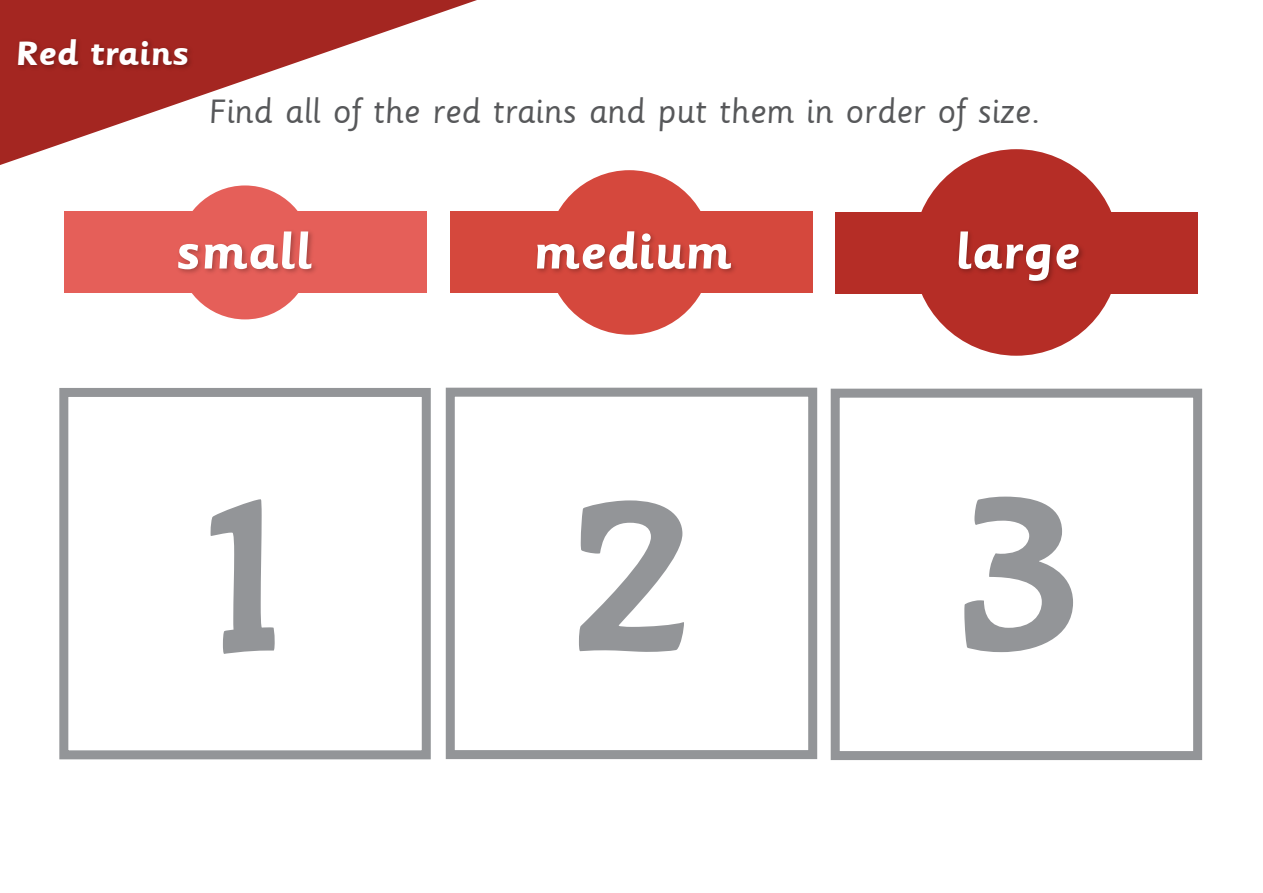
<style>
.page{position:relative;width:1263px;height:893px;background:#fff}
.page>*{position:absolute;margin:0;border:0;box-sizing:border-box;transform-origin:0 0}
.t1{font:225px "Bubblegum Sans";color:#939598}
.t2{font:700 54px "Sassoon Primary Type";color:#fff}
.t3{font:37.5px "Sassoon Primary Type";color:#57585a}
.t4{font:700 37.5px "Sassoon Primary Type";color:#fff}
</style>
<div class="page">
<div style="left:178px;top:185px;width:134px;height:134px;background:#e55f59;border-radius:50%"></div>
<div style="left:547px;top:170px;width:165px;height:165px;background:#d5483d;border-radius:50%"></div>
<div style="left:913px;top:149px;width:206px;height:207px;background:#b52d26;border-radius:50%"></div>
<div style="left:59px;top:388px;width:372px;height:371px;background:#fff;border:9px solid #939598"></div>
<div style="left:446px;top:388px;width:371px;height:371px;background:#fff;border:9px solid #939598"></div>
<div style="left:831px;top:389px;width:371px;height:371px;background:#fff;border:9px solid #939598"></div>
<div style="left:64px;top:212px;width:362px;height:81px;background:#e55f59"></div>
<div style="left:450px;top:212px;width:363px;height:81px;background:#d5483d"></div>
<div style="left:835px;top:212px;width:363px;height:81px;background:#b52d26"></div>
<img style="left:178px;top:231px;width:137px;height:43px">
<img style="left:537px;top:231px;width:198px;height:42px">
<img style="left:958px;top:232px;width:125px;height:53px">
<svg style="left:0;top:0;width:477px;height:165px"></svg>
<img style="left:11px;top:30px;width:186px;height:53px">
<p class="t4" style="left:15px;top:32px;width:175px">Red trains</p>
<p class="t3" style="left:208px;top:91px;width:834px">Find all of the red trains and put them in order of size.</p>
<h2 class="t2" style="left:176px;top:222px;width:137px">small</h2>
<h2 class="t2" style="left:532px;top:222px;width:200px">medium</h2>
<h2 class="t2" style="left:954px;top:222px;width:127px">large</h2>
<h1 class="t1" style="left:206px;top:460px;width:77px">1</h1>
<h1 class="t1" style="left:572px;top:458px;width:509px">2 3</h1>
</div>
